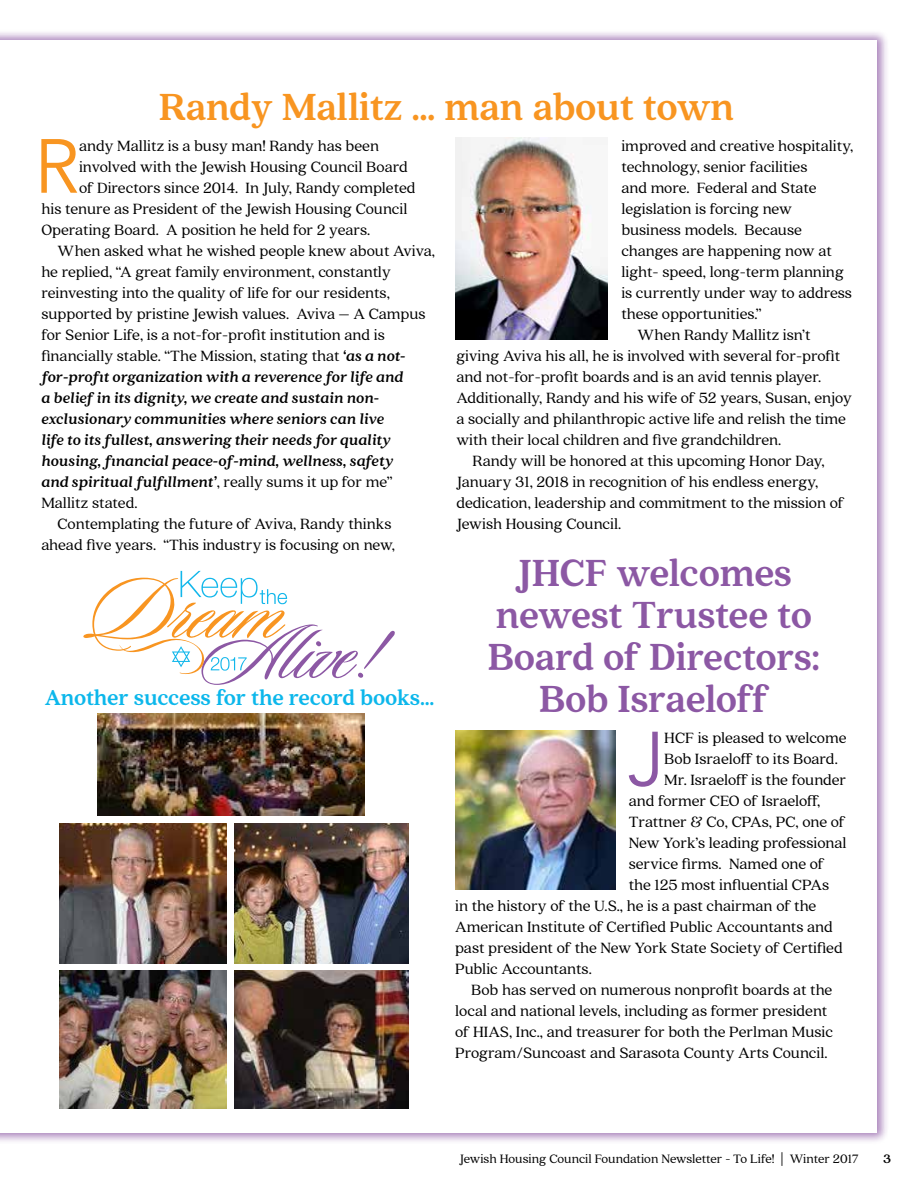
<style>
.page{position:relative;width:918px;height:1188px;background:#fff}
.page>*{position:absolute;margin:0;border:0;box-sizing:border-box;transform-origin:0 0}
.t1{font:75.75px "Avenir";color:#f89521}
.t2{font:75.75px "Avenir";color:#8c58a4}
.t3{font:900 42px/42px "Quincy CF";letter-spacing:-.01em;color:#8c58a4;text-align:center;scale:.95 1}
.t4{font:900 42px "Quincy CF";letter-spacing:-.01em;color:#f89521;scale:.95 1}
.t5{font:900 24px "Quincy CF";letter-spacing:-.01em;color:#0cb7eb;scale:.95 1}
.t6{font:16.5px "Quincy CF";color:#000}
.t7{font:italic 900 16.5px "Quincy CF";letter-spacing:-.005em;color:#000}
.t8{font:13.5px "Quincy CF";color:#000}
.t9{font:900 13.5px "Quincy CF";color:#000}
.s1{font-weight:900;font-style:italic}
.s2{font-weight:400;font-style:normal}
</style>
<div class="page">
<div style="left:0;top:29px;width:889px;height:1115px;background:#8c58a4;opacity:.75"></div>
<div style="left:0;top:40px;width:878px;height:1093px;background:#fff"></div>
<img style="left:455px;top:138px;width:153px;height:202px">
<img style="left:456px;top:730px;width:159px;height:160px">
<svg style="left:83px;top:571px;width:312px;height:114px"></svg>
<img style="left:234px;top:824px;width:174px;height:140px">
<img style="left:234px;top:970px;width:174px;height:138px">
<img style="left:59px;top:824px;width:167px;height:140px">
<img style="left:59px;top:970px;width:167px;height:138px">
<img style="left:97px;top:714px;width:267px;height:102px">
<h2 class="t4" style="left:159px;top:82px;width:608px">Randy Mallitz … man about town</h2>
<h1 class="t1" style="left:34px;top:122px;width:46px">R</h1>
<p class="t6" style="left:79px;top:136px;width:302px">andy Mallitz is a busy man! Randy has been</p>
<p class="t6" style="left:79px;top:157px;width:330px">involved with the Jewish Housing Council Board</p>
<p class="t6" style="left:79px;top:178px;width:338px">of Directors since 2014. In July, Randy completed</p>
<p class="t6" style="left:41px;top:199px;width:368px">his tenure as President of the Jewish Housing Council</p>
<p class="t6" style="left:41px;top:220px;width:331px">Operating Board. A position he held for 2 years.</p>
<p class="t6" style="left:58px;top:241px;width:379px">When asked what he wished people knew about Aviva,</p>
<p class="t6" style="left:41px;top:262px;width:351px">he replied, “A great family environment, constantly</p>
<p class="t6" style="left:41px;top:283px;width:350px">reinvesting into the quality of life for our residents,</p>
<p class="t6" style="left:41px;top:304px;width:386px">supported by pristine Jewish values. Aviva – A Campus</p>
<p class="t6" style="left:41px;top:325px;width:345px">for Senior Life, is a not-for-profit institution and is</p>
<p class="t6" style="left:41px;top:346px;width:366px">financially stable. “The Mission, stating that <span class="s1">‘as a not-</span></p>
<p class="t7" style="left:41px;top:367px;width:364px">for-profit organization with a reverence for life and</p>
<p class="t7" style="left:41px;top:388px;width:339px">a belief in its dignity, we create and sustain non-</p>
<p class="t7" style="left:41px;top:409px;width:344px">exclusionary communities where seniors can live</p>
<p class="t7" style="left:41px;top:430px;width:351px">life to its fullest, answering their needs for quality</p>
<p class="t7" style="left:41px;top:451px;width:353px">housing, financial peace-of-mind, wellness, safety</p>
<p class="t7" style="left:41px;top:472px;width:353px">and spiritual fulfillment’<span class="s2">, really sums it up for me”</span></p>
<p class="t6" style="left:41px;top:493px;width:98px">Mallitz stated.</p>
<p class="t6" style="left:58px;top:514px;width:335px">Contemplating the future of Aviva, Randy thinks</p>
<p class="t6" style="left:41px;top:535px;width:355px">ahead five years. “This industry is focusing on new,</p>
<p class="t6" style="left:621px;top:136px;width:233px">improved and creative hospitality,</p>
<p class="t6" style="left:621px;top:157px;width:188px">technology, senior facilities</p>
<p class="t6" style="left:621px;top:178px;width:197px">and more. Federal and State</p>
<p class="t6" style="left:621px;top:199px;width:172px">legislation is forcing new</p>
<p class="t6" style="left:621px;top:220px;width:182px">business models. Because</p>
<p class="t6" style="left:621px;top:241px;width:212px">changes are happening now at</p>
<p class="t6" style="left:621px;top:262px;width:224px">light- speed, long-term planning</p>
<p class="t6" style="left:621px;top:283px;width:232px">is currently under way to address</p>
<p class="t6" style="left:621px;top:304px;width:142px">these opportunities.”</p>
<p class="t6" style="left:638px;top:325px;width:175px">When Randy Mallitz isn’t</p>
<p class="t6" style="left:456px;top:346px;width:385px">giving Aviva his all, he is involved with several for-profit</p>
<p class="t6" style="left:456px;top:367px;width:366px">and not-for-profit boards and is an avid tennis player.</p>
<p class="t6" style="left:456px;top:388px;width:397px">Additionally, Randy and his wife of 52 years, Susan, enjoy</p>
<p class="t6" style="left:456px;top:409px;width:391px">a socially and philanthropic active life and relish the time</p>
<p class="t6" style="left:456px;top:430px;width:327px">with their local children and five grandchildren.</p>
<p class="t6" style="left:473px;top:451px;width:353px">Randy will be honored at this upcoming Honor Day,</p>
<p class="t6" style="left:456px;top:472px;width:363px">January 31, 2018 in recognition of his endless energy,</p>
<p class="t6" style="left:456px;top:493px;width:389px">dedication, leadership and commitment to the mission of</p>
<p class="t6" style="left:456px;top:514px;width:166px">Jewish Housing Council.</p>
<h2 class="t3" style="left:488px;top:553px;width:351px">JHCF welcomes newest Trustee to<br>Board of Directors:</h2>
<h3 class="t5" style="left:45px;top:683px;width:412px">Another success for the record books...</h3>
<h2 class="t3" style="left:539px;top:679px;width:243px">Bob Israeloff</h2>
<h1 class="t2" style="left:628px;top:714px;width:38px">J</h1>
<p class="t6" style="left:664px;top:729px;width:184px">HCF is pleased to welcome</p>
<p class="t6" style="left:664px;top:750px;width:175px">Bob Israeloff to its Board.</p>
<p class="t6" style="left:664px;top:771px;width:184px">Mr. Israeloff is the founder</p>
<p class="t6" style="left:629px;top:792px;width:193px">and former CEO of Israeloff,</p>
<p class="t6" style="left:629px;top:813px;width:218px">Trattner &amp; Co, CPAs, PC, one of</p>
<p class="t6" style="left:629px;top:834px;width:219px">New York’s leading professional</p>
<p class="t6" style="left:629px;top:855px;width:197px">service firms. Named one of</p>
<p class="t6" style="left:629px;top:876px;width:202px">the 125 most influential CPAs</p>
<p class="t6" style="left:455px;top:897px;width:363px">in the history of the U.S., he is a past chairman of the</p>
<p class="t6" style="left:455px;top:918px;width:379px">American Institute of Certified Public Accountants and</p>
<p class="t6" style="left:455px;top:939px;width:389px">past president of the New York State Society of Certified</p>
<p class="t6" style="left:455px;top:960px;width:138px">Public Accountants.</p>
<p class="t6" style="left:471px;top:981px;width:363px">Bob has served on numerous nonprofit boards at the</p>
<p class="t6" style="left:455px;top:1002px;width:374px">local and national levels, including as former president</p>
<p class="t6" style="left:455px;top:1023px;width:379px">of HIAS, Inc., and treasurer for both the Perlman Music</p>
<p class="t6" style="left:455px;top:1044px;width:374px">Program/Suncoast and Sarasota County Arts Council.</p>
<p class="t8" style="left:459px;top:1151px;width:401px">Jewish Housing Council Foundation Newsletter - To Life! | Winter 2017</p>
<p class="t9" style="left:883px;top:1150px;width:10px">3</p>
</div>
